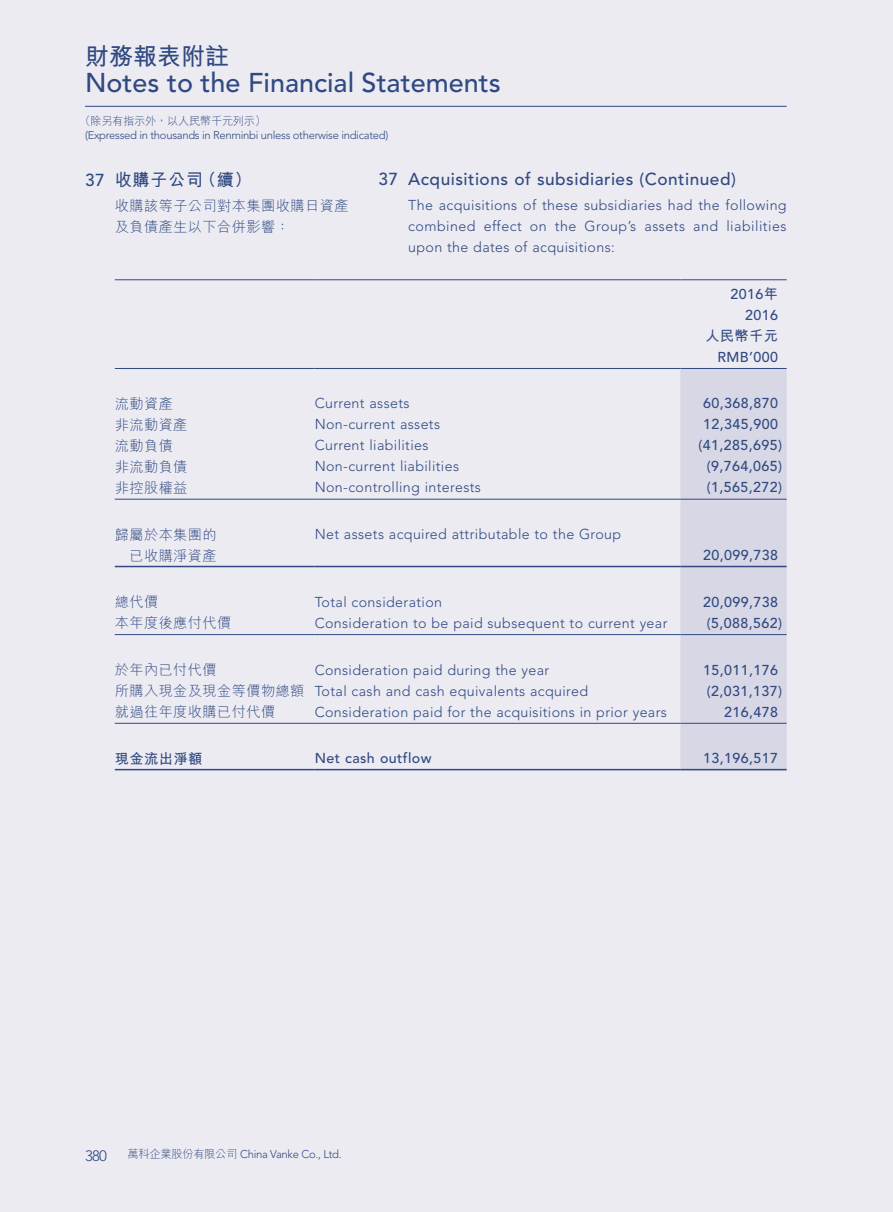
<style>
.page{position:relative;width:893px;height:1212px;background:#ecebf2}
.page>*{position:absolute;margin:0;border:0;box-sizing:border-box;transform-origin:0 0}
.t1{font:500 27px "Avenir LT Std";color:#304a81}
.t2{font:700 24px "M Hei HK";color:#304a81}
.t3{font:500 17.25px "Avenir LT Std";letter-spacing:.03em;color:#304a81}
.t4{font:700 17.25px "M Hei HK";letter-spacing:.03em;color:#304a81}
.t5{font:300 15px "Avenir LT Std";color:#304a81}
.t6{font:300 14.25px/21px "Avenir LT Std";letter-spacing:.025em;color:#304a81;text-align:justify}
.t7{font:500 14.25px/20.4px "Avenir LT Std";letter-spacing:.03em;color:#304a81;text-align:right}
.t8{font:300 14.25px/21px "M Hei HK";letter-spacing:.025em;color:#304a81;text-align:right}
.t9{font:700 14.25px "M Hei HK";letter-spacing:.03em;color:#304a81}
.t10{font:300 11.25px "Avenir LT Std";letter-spacing:-.025em;color:#304a81}
.t11{font:300 11.25px "M Hei HK";letter-spacing:-.025em;color:#304a81}
.s1{font-family:"Avenir LT Std";font-weight:500}
.s2{font-family:"M Hei HK";font-weight:700}
.s3{font-family:"M Hei HK"}
</style>
<div class="page">
<hr style="left:85px;top:106px;width:702px;height:1px;background:#304a81">
<div style="left:680px;top:369px;width:107px;height:400px;background:#d7d7e5"></div>
<hr style="left:115px;top:279px;width:200px;height:1px;background:#304a81">
<hr style="left:315px;top:279px;width:365px;height:1px;background:#304a81">
<hr style="left:680px;top:279px;width:107px;height:1px;background:#304a81">
<hr style="left:115px;top:368px;width:200px;height:1px;background:#304a81">
<hr style="left:315px;top:368px;width:365px;height:1px;background:#304a81">
<hr style="left:680px;top:368px;width:107px;height:1px;background:#304a81">
<hr style="left:115px;top:499px;width:200px;height:1px;background:#304a81">
<hr style="left:315px;top:499px;width:365px;height:1px;background:#304a81">
<hr style="left:680px;top:499px;width:107px;height:1px;background:#304a81">
<hr style="left:115px;top:566px;width:200px;height:1px;background:#304a81">
<hr style="left:315px;top:566px;width:365px;height:1px;background:#304a81">
<hr style="left:680px;top:566px;width:107px;height:1px;background:#304a81">
<hr style="left:115px;top:634px;width:200px;height:1px;background:#304a81">
<hr style="left:315px;top:634px;width:365px;height:1px;background:#304a81">
<hr style="left:680px;top:634px;width:107px;height:1px;background:#304a81">
<hr style="left:115px;top:723px;width:200px;height:1px;background:#304a81">
<hr style="left:315px;top:723px;width:365px;height:1px;background:#304a81">
<hr style="left:680px;top:723px;width:107px;height:1px;background:#304a81">
<hr style="left:115px;top:769px;width:200px;height:1px;background:#304a81">
<hr style="left:315px;top:769px;width:365px;height:1px;background:#304a81">
<hr style="left:680px;top:769px;width:107px;height:1px;background:#304a81">
<h2 class="t2" style="left:85px;top:39px;width:145px">財務報表附註</h2>
<h1 class="t1" style="left:85px;top:67px;width:417px">Notes to the Financial Statements</h1>
<p class="t11" style="left:79px;top:113px;width:188px">（除另有指示外，以人民幣千元列示）</p>
<p class="t10" style="left:85px;top:129px;width:305px">(Expressed in thousands in Renminbi unless otherwise indicated)</p>
<p class="t4" style="left:85px;top:167px;width:168px"><span class="s1">37</span> 收購子公司（續）</p>
<p class="t8" style="left:115px;top:195px;width:235px;text-align:left">收購該等子公司對本集團收購日資產及負債產生以下合併影響：</p>
<p class="t3" style="left:378px;top:169px;width:359px">37 Acquisitions of subsidiaries (Continued)</p>
<p class="t6" style="left:408px;top:195px;width:380px">The acquisitions of these subsidiaries had the following combined effect on the Group’s assets and liabilities upon the dates of acquisitions:</p>
<p class="t7" style="left:731px;top:285px;width:49px">2016<span class="s2">年<br></span>2016</p>
<p class="t9" style="left:705px;top:326px;width:74px">人民幣千元</p>
<p class="t7" style="left:717px;top:347px;width:62px">RMB’000</p>
<p class="t8" style="left:115px;top:393px;width:60px">流動資產</p>
<p class="t6" style="left:315px;top:393px;width:96px">Current assets</p>
<p class="t7" style="left:703px;top:394px;width:76px">60,368,870</p>
<p class="t8" style="left:115px;top:414px;width:74px">非流動資產</p>
<p class="t6" style="left:315px;top:414px;width:127px">Non-current assets</p>
<p class="t7" style="left:703px;top:415px;width:76px">12,345,900</p>
<p class="t8" style="left:115px;top:435px;width:60px">流動負債</p>
<p class="t6" style="left:315px;top:435px;width:115px">Current liabilities</p>
<p class="t7" style="left:698px;top:436px;width:85px">(41,285,695)</p>
<p class="t8" style="left:115px;top:456px;width:74px">非流動負債</p>
<p class="t6" style="left:315px;top:456px;width:146px">Non-current liabilities</p>
<p class="t7" style="left:707px;top:457px;width:77px">(9,764,065)</p>
<p class="t8" style="left:115px;top:477px;width:74px">非控股權益</p>
<p class="t6" style="left:315px;top:477px;width:168px">Non-controlling interests</p>
<p class="t7" style="left:707px;top:478px;width:77px">(1,565,272)</p>
<p class="t8" style="left:115px;top:523px;width:103px">歸屬於本集團的已收購淨資產</p>
<p class="t6" style="left:315px;top:524px;width:308px">Net assets acquired attributable to the Group</p>
<p class="t7" style="left:703px;top:545px;width:76px">20,099,738</p>
<p class="t8" style="left:115px;top:591px;width:45px">總代價</p>
<p class="t6" style="left:315px;top:591px;width:129px">Total consideration</p>
<p class="t7" style="left:703px;top:592px;width:76px">20,099,738</p>
<p class="t8" style="left:115px;top:612px;width:118px">本年度後應付代價</p>
<p class="t6" style="left:315px;top:612px;width:354px">Consideration to be paid subsequent to current year</p>
<p class="t7" style="left:707px;top:613px;width:77px">(5,088,562)</p>
<p class="t8" style="left:115px;top:659px;width:103px">於年內已付代價</p>
<p class="t6" style="left:315px;top:659px;width:236px">Consideration paid during the year</p>
<p class="t7" style="left:703px;top:660px;width:76px">15,011,176</p>
<p class="t6" style="left:115px;top:680px;width:475px"><span class="s3">所購入現金及現金等價物總額</span> Total cash and cash equivalents acquired</p>
<p class="t7" style="left:707px;top:681px;width:77px">(2,031,137)</p>
<p class="t8" style="left:115px;top:701px;width:162px">就過往年度收購已付代價</p>
<p class="t6" style="left:315px;top:701px;width:354px">Consideration paid for the acquisitions in prior years</p>
<p class="t7" style="left:724px;top:702px;width:55px">216,478</p>
<p class="t9" style="left:115px;top:748px;width:89px">現金流出淨額</p>
<p class="t7" style="left:315px;top:748px;width:118px">Net cash outflow</p>
<p class="t7" style="left:703px;top:748px;width:76px">13,196,517</p>
<p class="t5" style="left:85px;top:1147px;width:23px">380</p>
<p class="t10" style="left:128px;top:1148px;width:216px"><span class="s3">萬科企業股份有限公司</span> China Vanke Co., Ltd.</p>
</div>
